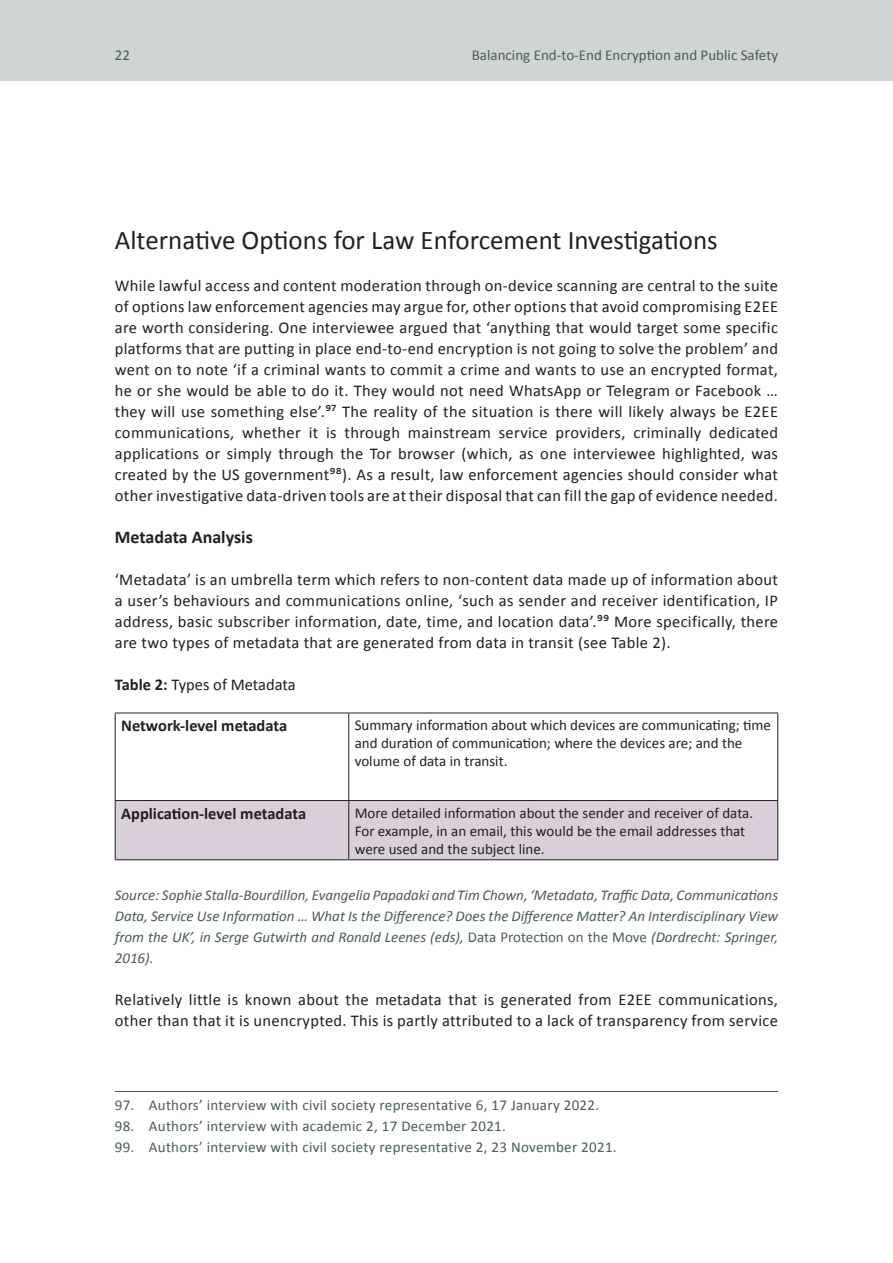
<style>
.page{position:relative;width:893px;height:1263px;background:#fff}
.page>*{position:absolute;margin:0;border:0;box-sizing:border-box;transform-origin:0 0}
.Heading_1{font:27px "Calibri";color:#231f20}
.Heading_2{font:700 18px "Calibri";color:#231f20}
.t1{font:16.5px/21px "Calibri";letter-spacing:.02em;color:#231f20;text-align:justify}
.Table_text_header{font:700 16.5px "Calibri";color:#231f20}
.t2{font:16.5px "Calibri";color:#231f20}
.Source_caption{font:italic 15px/21px "Calibri";color:#495c56;text-align:justify}
.Table_text{font:15px/18px "Calibri";color:#231f20}
.Footnote_text{font:15px "Calibri";letter-spacing:.02em;color:#495c56}
.Footnote_text-2{font:15px "Calibri";color:#495c56}
.s1{font-weight:700}
.s2{font-style:normal}
</style>
<div class="page">
<div style="left:0;top:0;width:893px;height:81px;background:#cfd5d3"></div>
<div style="left:116px;top:801px;width:661px;height:58px;background:#d9ceda"></div>
<hr style="left:115px;top:713px;width:234px;height:1px;background:#231f20">
<hr style="left:115px;top:713px;width:1px;height:87px;background:#231f20">
<hr style="left:349px;top:713px;width:429px;height:1px;background:#231f20">
<hr style="left:348px;top:713px;width:1px;height:87px;background:#231f20">
<hr style="left:777px;top:713px;width:1px;height:87px;background:#231f20">
<hr style="left:115px;top:800px;width:234px;height:1px;background:#231f20">
<hr style="left:115px;top:801px;width:1px;height:58px;background:#231f20">
<hr style="left:349px;top:800px;width:429px;height:1px;background:#231f20">
<hr style="left:348px;top:801px;width:1px;height:58px;background:#231f20">
<hr style="left:777px;top:801px;width:1px;height:58px;background:#231f20">
<hr style="left:115px;top:859px;width:234px;height:1px;background:#231f20">
<hr style="left:349px;top:859px;width:429px;height:1px;background:#231f20">
<hr style="left:115px;top:1091px;width:663px;height:1px;background:#495c56">
<p class="Footnote_text" style="left:115px;top:44px;width:17px">22</p>
<p class="Footnote_text-2" style="left:472px;top:44px;width:308px">Balancing End-to-End Encryption and Public Safety</p>
<p class="Heading_1" style="left:115px;top:221px;width:604px">Alternative Options for Law Enforcement Investigations</p>
<p class="t1" style="left:115px;top:274px;width:665px">While lawful access and content moderation through on-device scanning are central to the suite of options law enforcement agencies may argue for, other options that avoid compromising E2EE are worth considering. One interviewee argued that ‘anything that would target some specific platforms that are putting in place end-to-end encryption is not going to solve the problem’ and went on to note ‘if a criminal wants to commit a crime and wants to use an encrypted format, he or she would be able to do it. They would not need WhatsApp or Telegram or Facebook … they will use something else’.97 The reality of the situation is there will likely always be E2EE communications, whether it is through mainstream service providers, criminally dedicated applications or simply through the Tor browser (which, as one interviewee highlighted, was created by the US government98). As a result, law enforcement agencies should consider what other investigative data-driven tools are at their disposal that can fill the gap of evidence needed.</p>
<p class="Heading_2" style="left:115px;top:524px;width:140px">Metadata Analysis</p>
<p class="t1" style="left:115px;top:568px;width:665px">‘Metadata’ is an umbrella term which refers to non-content data made up of information about a user’s behaviours and communications online, ‘such as sender and receiver identification, IP address, basic subscriber information, date, time, and location data’.99 More specifically, there are two types of metadata that are generated from data in transit (see Table 2).</p>
<p class="t2" style="left:115px;top:673px;width:183px"><span class="s1">Table 2:</span> Types of Metadata</p>
<p class="Table_text_header" style="left:121px;top:714px;width:167px">Network-level metadata</p>
<p class="Table_text" style="left:355px;top:716px;width:418px">Summary information about which devices are communicating; time and duration of communication; where the devices are; and the volume of data in transit.</p>
<p class="Table_text_header" style="left:121px;top:802px;width:186px">Application-level metadata</p>
<p class="Table_text" style="left:355px;top:803px;width:400px">More detailed information about the sender and receiver of data.<br>For example, in an email, this would be the email addresses that were used and the subject line.</p>
<p class="Source_caption" style="left:115px;top:883px;width:665px">Source: Sophie Stalla-Bourdillon, Evangelia Papadaki and Tim Chown, ‘Metadata, Traffic Data, Communications Data, Service Use Information … What Is the Difference? Does the Difference Matter? An Interdisciplinary View from the UK’, in Serge Gutwirth and Ronald Leenes (eds), <span class="s2">Data Protection on the Move</span> (Dordrecht: Springer, 2016).</p>
<p class="t1" style="left:115px;top:988px;width:665px">Relatively little is known about the metadata that is generated from E2EE communications, other than that it is unencrypted. This is partly attributed to a lack of transparency from service</p>
<p class="Footnote_text" style="left:115px;top:1094px;width:486px">97. Authors’ interview with civil society representative 6, 17 January 2022.</p>
<p class="Footnote_text" style="left:115px;top:1115px;width:393px">98. Authors’ interview with academic 2, 17 December 2021.</p>
<p class="Footnote_text" style="left:115px;top:1136px;width:503px">99. Authors’ interview with civil society representative 2, 23 November 2021.</p>
</div>
